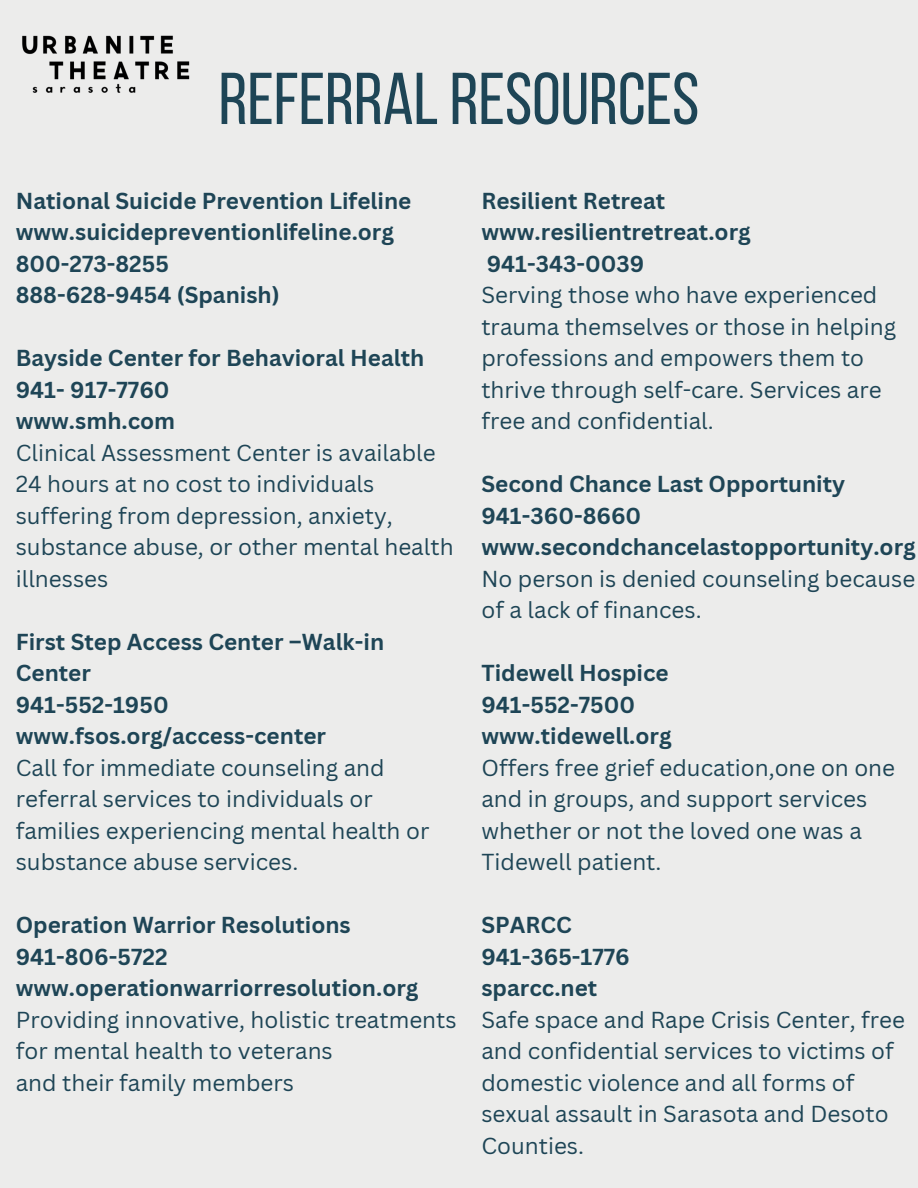
<style>
.page{position:relative;width:918px;height:1188px;background:#ececeb}
.page>*{position:absolute;margin:0;border:0;box-sizing:border-box;transform-origin:0 0}
.t1{font:73.2px "Bebas Neue";color:#1e4556}
.t2{font:22.5px/31.5px "Canva Sans";color:#1e4556}
.t3{font:700 22.5px/31.5px "Canva Sans";color:#1e4556}
</style>
<div class="page">
<img style="left:22px;top:35px;width:168px;height:58px">
<h1 class="t1" style="left:219px;top:59px;width:482px">REFERRAL RESOURCES</h1>
<p class="t3" style="left:16px;top:185px;width:397px">National Suicide Prevention Lifeline www.suicidepreventionlifeline.org<br>800-273-8255<br>888-628-9454 (Spanish)</p>
<p class="t3" style="left:16px;top:343px;width:410px">Bayside Center for Behavioral Health<br>941- 917-7760<br>www.smh.com</p>
<p class="t2" style="left:16px;top:437px;width:439px">Clinical Assessment Center is available<br>24 hours at no cost to individuals suffering from depression, anxiety, substance abuse, or other mental health illnesses</p>
<p class="t3" style="left:16px;top:626px;width:370px">First Step Access Center –Walk-in<br>Center<br>941-552-1950 www.fsos.org/access-center</p>
<p class="t2" style="left:16px;top:752px;width:415px">Call for immediate counseling and referral services to individuals or families experiencing mental health or substance abuse services.</p>
<p class="t3" style="left:16px;top:910px;width:404px">Operation Warrior Resolutions<br>941-806-5722 www.operationwarriorresolution.org</p>
<p class="t2" style="left:16px;top:1004px;width:442px">Providing innovative, holistic treatments for mental health to veterans<br>and their family members</p>
<p class="t3" style="left:481px;top:185px;width:271px">Resilient Retreat www.resilientretreat.org<br>941-343-0039</p>
<p class="t2" style="left:481px;top:279px;width:416px">Serving those who have experienced trauma themselves or those in helping professions and empowers them to thrive through self-care. Services are free and confidential.</p>
<p class="t3" style="left:481px;top:469px;width:436px">Second Chance Last Opportunity<br>941-360-8660 www.secondchancelastopportunity.org</p>
<p class="t2" style="left:481px;top:563px;width:435px">No person is denied counseling because of a lack of finances.</p>
<p class="t3" style="left:481px;top:658px;width:192px">Tidewell Hospice<br>941-552-7500 www.tidewell.org</p>
<p class="t2" style="left:481px;top:752px;width:415px">Offers free grief education,one on one and in groups, and support services whether or not the loved one was a<br>Tidewell patient.</p>
<p class="t3" style="left:481px;top:910px;width:150px">SPARCC<br>941-365-1776 sparcc.net</p>
<p class="t2" style="left:481px;top:1004px;width:425px">Safe space and Rape Crisis Center, free and confidential services to victims of domestic violence and all forms of sexual assault in Sarasota and Desoto<br>Counties.</p>
</div>
